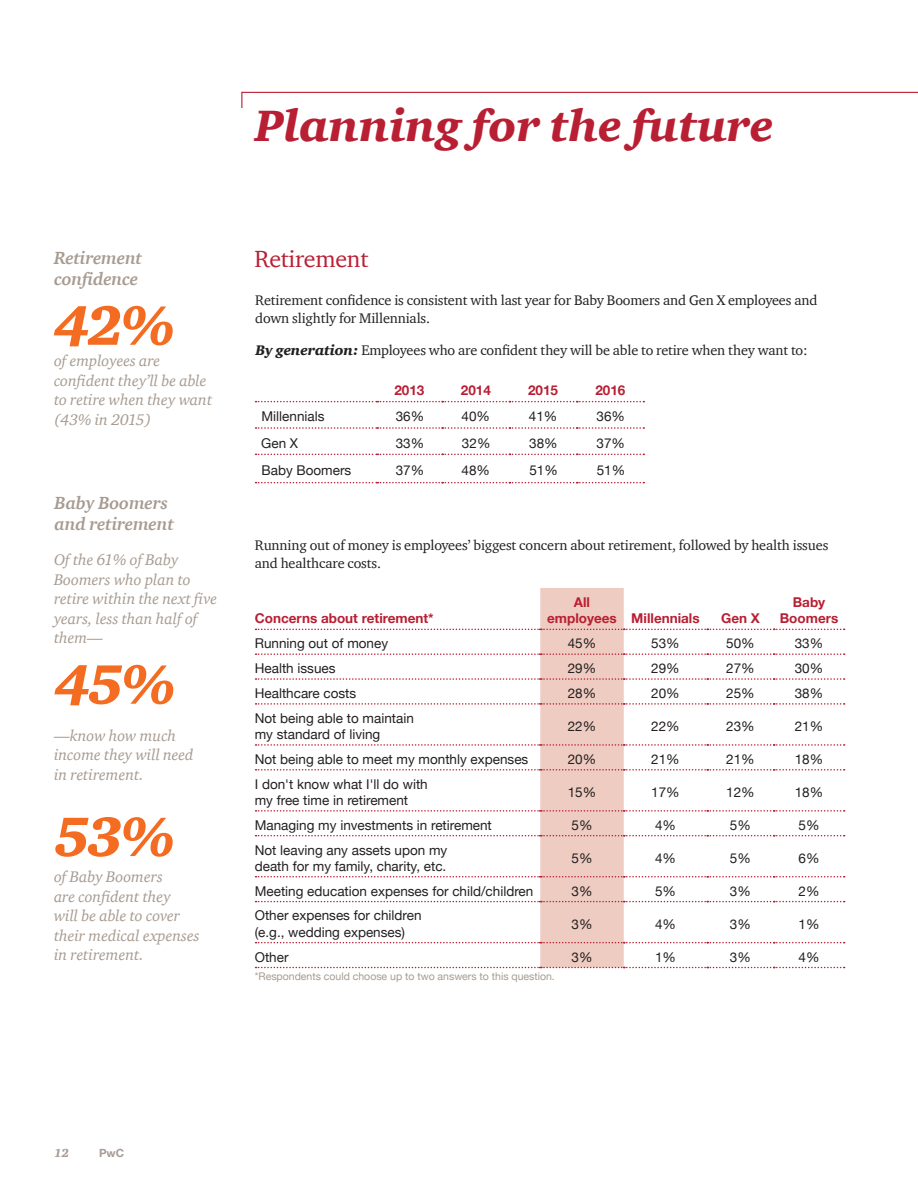
<style>
.page{position:relative;width:918px;height:1188px;background:#fff}
.page>*{position:absolute;margin:0;border:0;box-sizing:border-box;transform-origin:0 0}
._38_Blk_Ital_Orange{font:italic 900 57px "ITC Charter Com";color:#f36c21}
.Headline_1{font:italic 900 45px "ITC Charter Com";color:#b91f33}
.Headline_2{font:24px "ITC Charter Com";letter-spacing:-.01em;color:#b91f33}
.body_text{font:italic 700 18px/21px "ITC Charter Com";letter-spacing:-.01em;color:#a79b91}
.Callout__box{font:italic 15.75px/19.5px "ITC Charter Com";color:#a79b91}
.body_text-2{font:14.25px/18px "ITC Charter Com";letter-spacing:-.01em;color:#231f20}
.Table_text{font:13.5px/16.2px "Helvetica Neue";color:#231f20}
.Table_header{font:700 13.5px/16.2px "Helvetica Neue";color:#b91f33;text-align:center}
.t1{font:italic 900 12px "ITC Charter Com";color:#a99b95}
.t2{font:700 11.25px "Helvetica Neue";color:#a99b95}
.Footnote{font:10.5px "Helvetica Neue";color:#a79b91}
.s1{font-weight:900;font-style:italic}
</style>
<div class="page">
<svg style="left:241px;top:91px;width:677px;height:17px"></svg>
<svg style="left:256px;top:401px;width:388px;height:1px"></svg>
<svg style="left:256px;top:454px;width:388px;height:1px"></svg>
<svg style="left:256px;top:427px;width:388px;height:2px"></svg>
<svg style="left:256px;top:482px;width:388px;height:1px"></svg>
<svg style="left:256px;top:588px;width:589px;height:380px"></svg>
<p class="Headline_1" style="left:255px;top:98px;width:520px">Planning for the future</p>
<p class="body_text" style="left:54px;top:247px;width:90px">Retirement confidence</p>
<p class="_38_Blk_Ital_Orange" style="left:54px;top:290px;width:123px">42%</p>
<p class="Callout__box" style="left:54px;top:351px;width:160px">of employees are confident they’ll be able to retire when they want (43% in 2015)</p>
<p class="body_text" style="left:55px;top:492px;width:121px">Baby Boomers and retirement</p>
<p class="Callout__box" style="left:54px;top:550px;width:165px">Of the 61% of Baby<br>Boomers who plan to retire within the next five years, less than half of them—</p>
<p class="_38_Blk_Ital_Orange" style="left:55px;top:649px;width:123px">45%</p>
<p class="Callout__box" style="left:54px;top:725px;width:141px">—know how much income they will need in retirement.</p>
<p class="_38_Blk_Ital_Orange" style="left:54px;top:802px;width:123px">53%</p>
<p class="Callout__box" style="left:54px;top:867px;width:147px">of Baby Boomers<br>are confident they<br>will be able to cover their medical expenses in retirement.</p>
<p class="Headline_2" style="left:255px;top:244px;width:115px">Retirement</p>
<p class="body_text-2" style="left:255px;top:291px;width:564px">Retirement confidence is consistent with last year for Baby Boomers and Gen X employees and down slightly for Millennials.</p>
<p class="body_text-2" style="left:255px;top:341px;width:554px"><span class="s1">By generation:</span> Employees who are confident they will be able to retire when they want to:</p>
<p class="Table_header" style="left:394px;top:382px;width:32px">2013</p>
<p class="Table_header" style="left:461px;top:382px;width:32px">2014</p>
<p class="Table_header" style="left:528px;top:382px;width:32px">2015</p>
<p class="Table_header" style="left:595px;top:382px;width:32px">2016</p>
<p class="Table_text" style="left:262px;top:409px;width:65px">Millennials</p>
<p class="Table_text" style="left:396px;top:409px;width:30px">36%</p>
<p class="Table_text" style="left:462px;top:409px;width:30px">40%</p>
<p class="Table_text" style="left:529px;top:409px;width:30px">41%</p>
<p class="Table_text" style="left:597px;top:409px;width:30px">36%</p>
<p class="Table_text" style="left:261px;top:435px;width:39px">Gen X</p>
<p class="Table_text" style="left:396px;top:435px;width:30px">33%</p>
<p class="Table_text" style="left:462px;top:435px;width:30px">32%</p>
<p class="Table_text" style="left:529px;top:435px;width:30px">38%</p>
<p class="Table_text" style="left:597px;top:435px;width:30px">37%</p>
<p class="Table_text" style="left:262px;top:463px;width:91px">Baby Boomers</p>
<p class="Table_text" style="left:396px;top:463px;width:30px">37%</p>
<p class="Table_text" style="left:462px;top:463px;width:30px">48%</p>
<p class="Table_text" style="left:529px;top:463px;width:30px">51%</p>
<p class="Table_text" style="left:597px;top:463px;width:30px">51%</p>
<p class="body_text-2" style="left:255px;top:536px;width:575px">Running out of money is employees’ biggest concern about retirement, followed by health issues and healthcare costs.</p>
<p class="Table_header" style="left:255px;top:611px;width:180px">Concerns about retirement*</p>
<p class="Table_header" style="left:547px;top:595px;width:71px">All employees</p>
<p class="Table_header" style="left:631px;top:611px;width:70px">Millennials</p>
<p class="Table_header" style="left:721px;top:611px;width:40px">Gen X</p>
<p class="Table_header" style="left:780px;top:595px;width:60px">Baby<br>Boomers</p>
<p class="Table_text" style="left:255px;top:636px;width:135px">Running out of money</p>
<p class="Table_text" style="left:568px;top:636px;width:30px">45%</p>
<p class="Table_text" style="left:651px;top:636px;width:30px">53%</p>
<p class="Table_text" style="left:726px;top:636px;width:30px">50%</p>
<p class="Table_text" style="left:795px;top:636px;width:30px">33%</p>
<p class="Table_text" style="left:255px;top:661px;width:82px">Health issues</p>
<p class="Table_text" style="left:568px;top:661px;width:30px">29%</p>
<p class="Table_text" style="left:651px;top:661px;width:30px">29%</p>
<p class="Table_text" style="left:726px;top:661px;width:30px">27%</p>
<p class="Table_text" style="left:795px;top:661px;width:30px">30%</p>
<p class="Table_text" style="left:255px;top:686px;width:103px">Healthcare costs</p>
<p class="Table_text" style="left:568px;top:686px;width:30px">28%</p>
<p class="Table_text" style="left:651px;top:686px;width:30px">20%</p>
<p class="Table_text" style="left:726px;top:686px;width:30px">25%</p>
<p class="Table_text" style="left:795px;top:686px;width:30px">38%</p>
<p class="Table_text" style="left:255px;top:711px;width:161px">Not being able to maintain my standard of living</p>
<p class="Table_text" style="left:568px;top:719px;width:30px">22%</p>
<p class="Table_text" style="left:651px;top:719px;width:30px">22%</p>
<p class="Table_text" style="left:726px;top:719px;width:30px">23%</p>
<p class="Table_text" style="left:795px;top:719px;width:30px">21%</p>
<p class="Table_text" style="left:255px;top:752px;width:275px">Not being able to meet my monthly expenses</p>
<p class="Table_text" style="left:568px;top:752px;width:30px">20%</p>
<p class="Table_text" style="left:651px;top:752px;width:30px">21%</p>
<p class="Table_text" style="left:726px;top:752px;width:30px">21%</p>
<p class="Table_text" style="left:795px;top:752px;width:30px">18%</p>
<p class="Table_text" style="left:255px;top:777px;width:175px">I don't know what I'll do with my free time in retirement</p>
<p class="Table_text" style="left:568px;top:785px;width:30px">15%</p>
<p class="Table_text" style="left:651px;top:785px;width:30px">17%</p>
<p class="Table_text" style="left:726px;top:785px;width:30px">12%</p>
<p class="Table_text" style="left:795px;top:785px;width:30px">18%</p>
<p class="Table_text" style="left:255px;top:818px;width:239px">Managing my investments in retirement</p>
<p class="Table_text" style="left:572px;top:818px;width:23px">5%</p>
<p class="Table_text" style="left:655px;top:818px;width:23px">4%</p>
<p class="Table_text" style="left:730px;top:818px;width:23px">5%</p>
<p class="Table_text" style="left:799px;top:818px;width:23px">5%</p>
<p class="Table_text" style="left:255px;top:842px;width:194px">Not leaving any assets upon my death for my family, charity, etc.</p>
<p class="Table_text" style="left:572px;top:851px;width:23px">5%</p>
<p class="Table_text" style="left:655px;top:851px;width:23px">4%</p>
<p class="Table_text" style="left:730px;top:851px;width:23px">5%</p>
<p class="Table_text" style="left:799px;top:851px;width:23px">6%</p>
<p class="Table_text" style="left:255px;top:883px;width:280px">Meeting education expenses for child/children</p>
<p class="Table_text" style="left:572px;top:883px;width:23px">3%</p>
<p class="Table_text" style="left:655px;top:883px;width:23px">5%</p>
<p class="Table_text" style="left:730px;top:883px;width:23px">3%</p>
<p class="Table_text" style="left:799px;top:883px;width:23px">2%</p>
<p class="Table_text" style="left:255px;top:908px;width:168px">Other expenses for children (e.g., wedding expenses)</p>
<p class="Table_text" style="left:572px;top:916px;width:23px">3%</p>
<p class="Table_text" style="left:655px;top:916px;width:23px">4%</p>
<p class="Table_text" style="left:730px;top:916px;width:23px">3%</p>
<p class="Table_text" style="left:799px;top:916px;width:23px">1%</p>
<p class="Table_text" style="left:255px;top:949px;width:35px">Other</p>
<p class="Table_text" style="left:572px;top:949px;width:23px">3%</p>
<p class="Table_text" style="left:655px;top:949px;width:23px">1%</p>
<p class="Table_text" style="left:730px;top:949px;width:23px">3%</p>
<p class="Table_text" style="left:799px;top:949px;width:23px">4%</p>
<p class="Footnote" style="left:255px;top:969px;width:302px">*Respondents could choose up to two answers to this question.</p>
<p class="t1" style="left:54px;top:1146px;width:17px">12</p>
<p class="t2" style="left:99px;top:1144px;width:26px">PwC</p>
</div>
